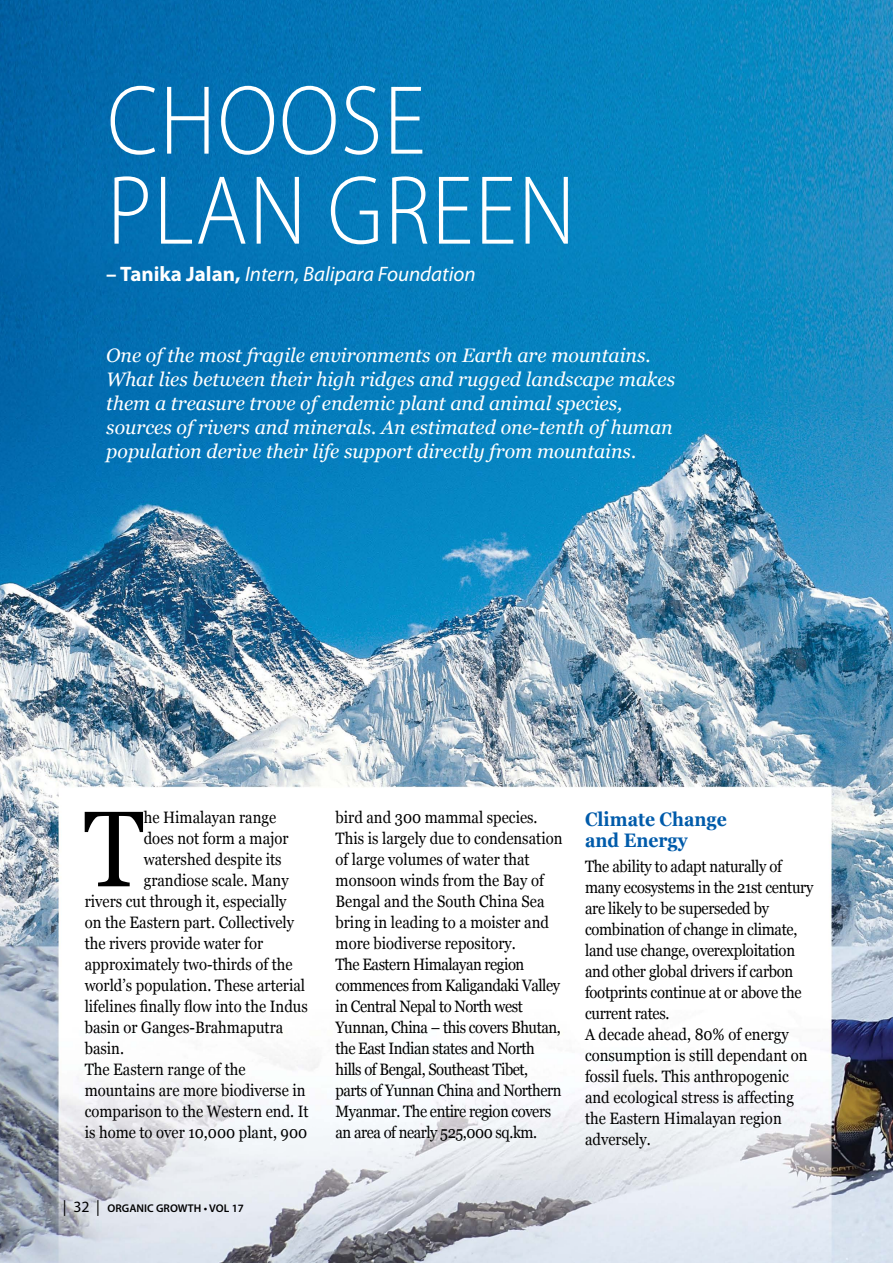
<style>
.page{position:relative;width:893px;height:1263px;background:#fff}
.page>*{position:absolute;margin:0;border:0;box-sizing:border-box;transform-origin:0 0}
.t1{font:107.4px "Georgia";color:#000;scale:.9 1}
.t2{font:300 99px/90px "Myriad Pro";letter-spacing:.02em;color:#fff;scale:.9 1}
.t3{font:italic 21px "Myriad Pro";color:#fff}
.t4{font:italic 19.5px/24px "Georgia";color:#fff}
.t5{font:700 19.5px/21px "Georgia";color:#005baa;scale:.9 1}
.t6{font:16.5px/21px "Georgia";letter-spacing:-.03em;color:#000;scale:.9 1}
.t7{font:16.5px "Georgia";color:#000;scale:.9 1}
.t8{font:16.5px/21px "Georgia";letter-spacing:-.02em;color:#000;scale:.9 1}
.t9{font:600 11.25px "Myriad Pro";color:#000}
.s1{font-weight:700;font-style:normal}
.s2{font-weight:400;font-size:15.75px}
</style>
<div class="page">
<img style="left:0;top:0;width:893px;height:1263px">
<h2 class="t2" style="left:107px;top:75px;width:521px">CHOOSE<br>PLAN GREEN</h2>
<p class="t3" style="left:106px;top:261px;width:371px"><span class="s1">– Tanika Jalan,</span> Intern, Balipara Foundation</p>
<p class="t4" style="left:106px;top:343px;width:570px">One of the most fragile environments on Earth are mountains.<br>What lies between their high ridges and rugged landscape makes them a treasure trove of endemic plant and animal species, sources of rivers and minerals. An estimated one-tenth of human population derive their life support directly from mountains.</p>
<h1 class="t1" style="left:84px;top:788px;width:66px">T</h1>
<p class="t7" style="left:144px;top:808px;width:149px">he Himalayan range</p>
<p class="t7" style="left:144px;top:829px;width:162px">does not form a major</p>
<p class="t7" style="left:144px;top:850px;width:155px">watershed despite its</p>
<p class="t7" style="left:144px;top:871px;width:163px">grandiose scale. Many</p>
<p class="t7" style="left:85px;top:892px;width:226px">rivers cut through it, especially</p>
<p class="t7" style="left:85px;top:913px;width:234px">on the Eastern part. Collectively</p>
<p class="t7" style="left:85px;top:934px;width:200px">the rivers provide water for</p>
<p class="t7" style="left:85px;top:955px;width:233px">approximately two-thirds of the</p>
<p class="t7" style="left:85px;top:976px;width:246px">world’s population. These arterial</p>
<p class="t7" style="left:85px;top:997px;width:249px">lifelines finally flow into the Indus</p>
<p class="t7" style="left:85px;top:1018px;width:222px">basin or Ganges-Brahmaputra</p>
<p class="t7" style="left:85px;top:1039px;width:45px">basin.</p>
<p class="t7" style="left:85px;top:1060px;width:180px">The Eastern range of the</p>
<p class="t7" style="left:85px;top:1081px;width:247px">mountains are more biodiverse in</p>
<p class="t7" style="left:85px;top:1102px;width:250px">comparison to the Western end. It</p>
<p class="t7" style="left:85px;top:1123px;width:249px">is home to over 10,000 plant, 900</p>
<p class="t9" style="left:63px;top:1201px;width:182px"><span class="s2">| 32 |</span> ORGANIC GROWTH • VOL 17</p>
<p class="t6" style="left:336px;top:807px;width:254px">bird and 300 mammal species.<br>This is largely due to condensation of large volumes of water that monsoon winds from the Bay of<br>Bengal and the South China Sea bring in leading to a moister and more biodiverse repository.<br>The Eastern Himalayan region commences from Kaligandaki Valley in Central Nepal to North west<br>Yunnan, China – this covers Bhutan, the East Indian states and North hills of Bengal, Southeast Tibet, parts of Yunnan China and Northern<br>Myanmar. The entire region covers an area of nearly 525,000 sq.km.</p>
<p class="t5" style="left:585px;top:808px;width:159px">Climate Change and Energy</p>
<p class="t8" style="left:585px;top:855px;width:255px">The ability to adapt naturally of many ecosystems in the 21st century are likely to be superseded by combination of change in climate, land use change, overexploitation and other global drivers if carbon footprints continue at or above the current rates.<br>A decade ahead, 80% of energy consumption is still dependant on fossil fuels. This anthropogenic and ecological stress is affecting the Eastern Himalayan region adversely.</p>
</div>
